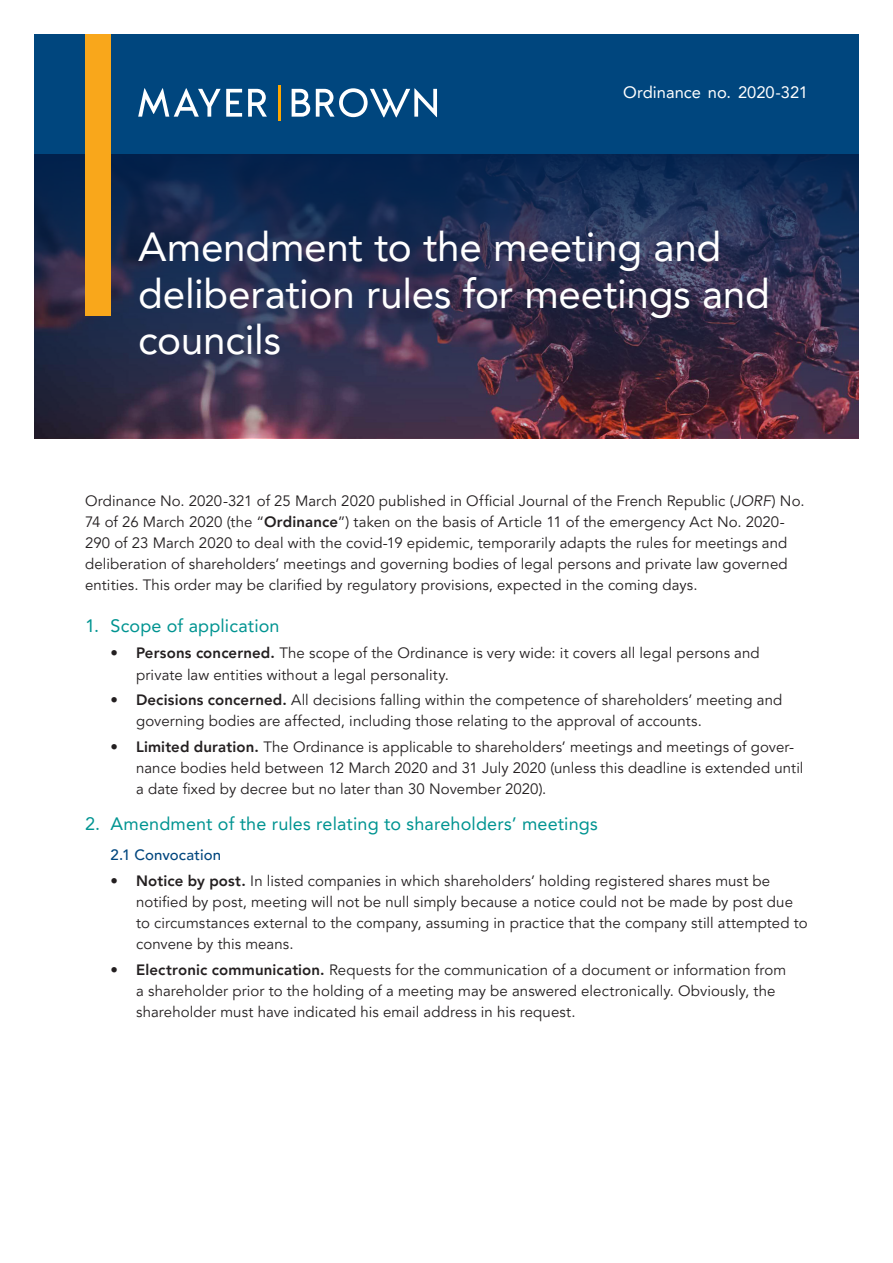
<style>
.page{position:relative;width:893px;height:1263px;background:#fff}
.page>*{position:absolute;margin:0;border:0;box-sizing:border-box;transform-origin:0 0}
.Brochure_Title_Mediu{font:40.5px/46.5px "Avenir LT Pro";letter-spacing:-.005em;color:#fff}
.Subhead_L2{font:18px "Avenir LT Pro";letter-spacing:.01em;color:#009491}
.Document_name{font:16.5px "Avenir LT Pro";color:#fff}
.Body_copy{font:15px/21px "Avenir LT Pro";letter-spacing:.005em;color:#231f20}
.Subhead_L3{font:500 15px "Avenir LT Pro";letter-spacing:.005em;color:#00467e}
.s1{font-style:italic}
.s2{font-weight:800}
</style>
<div class="page">
<svg style="left:34px;top:153px;width:825px;height:285px;background:#2d2d4c"></svg>
<div style="left:34px;top:34px;width:825px;height:119px;background:#00467e"></div>
<div style="left:85px;top:34px;width:25px;height:282px;background:#f9a71b"></div>
<svg style="left:138px;top:88px;width:104px;height:29px"></svg>
<svg style="left:248px;top:89px;width:19px;height:28px"></svg>
<svg style="left:292px;top:89px;width:18px;height:28px"></svg>
<svg style="left:316px;top:88px;width:121px;height:29px"></svg>
<hr style="left:278px;top:85px;width:2px;height:35px;background:#ffa700">
<p class="Document_name" style="left:623px;top:82px;width:186px">Ordinance no. 2020-321</p>
<p class="Brochure_Title_Mediu" style="left:138px;top:223px;width:633px">Amendment to the meeting and deliberation rules for meetings and councils</p>
<p class="Body_copy" style="left:85px;top:491px;width:721px">Ordinance No. 2020-321 of 25 March 2020 published in Official Journal of the French Republic (<span class="s1">JORF</span>) No.<br>74 of 26 March 2020 (the “<span class="s2">Ordinance</span>”) taken on the basis of Article 11 of the emergency Act No. 2020- 290 of 23 March 2020 to deal with the covid-19 epidemic, temporarily adapts the rules for meetings and deliberation of shareholders’ meetings and governing bodies of legal persons and private law governed entities. This order may be clarified by regulatory provisions, expected in the coming days.</p>
<p class="Subhead_L2" style="left:85px;top:615px;width:196px">1. Scope of application</p>
<p class="Body_copy" style="left:136px;top:643px;width:625px;text-indent:-26px"><span class="s2">• Persons concerned.</span> The scope of the Ordinance is very wide: it covers all legal persons and private law entities without a legal personality.</p>
<p class="Body_copy" style="left:136px;top:690px;width:648px;text-indent:-26px"><span class="s2">• Decisions concerned.</span> All decisions falling within the competence of shareholders’ meeting and governing bodies are affected, including those relating to the approval of accounts.</p>
<p class="Body_copy" style="left:136px;top:736px;width:669px;text-indent:-26px"><span class="s2">• Limited duration.</span> The Ordinance is applicable to shareholders’ meetings and meetings of gover&shy;nance bodies held between 12 March 2020 and 31 July 2020 (unless this deadline is extended until a date fixed by decree but no later than 30 November 2020).</p>
<p class="Subhead_L2" style="left:85px;top:812px;width:514px">2. Amendment of the rules relating to shareholders’ meetings</p>
<p class="Subhead_L3" style="left:111px;top:846px;width:112px">2.1 Convocation</p>
<p class="Body_copy" style="left:136px;top:871px;width:673px;text-indent:-26px"><span class="s2">• Notice by post.</span> In listed companies in which shareholders’ holding registered shares must be notified by post, meeting will not be null simply because a notice could not be made by post due to circumstances external to the company, assuming in practice that the company still attempted to convene by this means.</p>
<p class="Body_copy" style="left:136px;top:959px;width:652px;text-indent:-26px"><span class="s2">• Electronic communication.</span> Requests for the communication of a document or information from a shareholder prior to the holding of a meeting may be answered electronically. Obviously, the shareholder must have indicated his email address in his request.</p>
</div>
